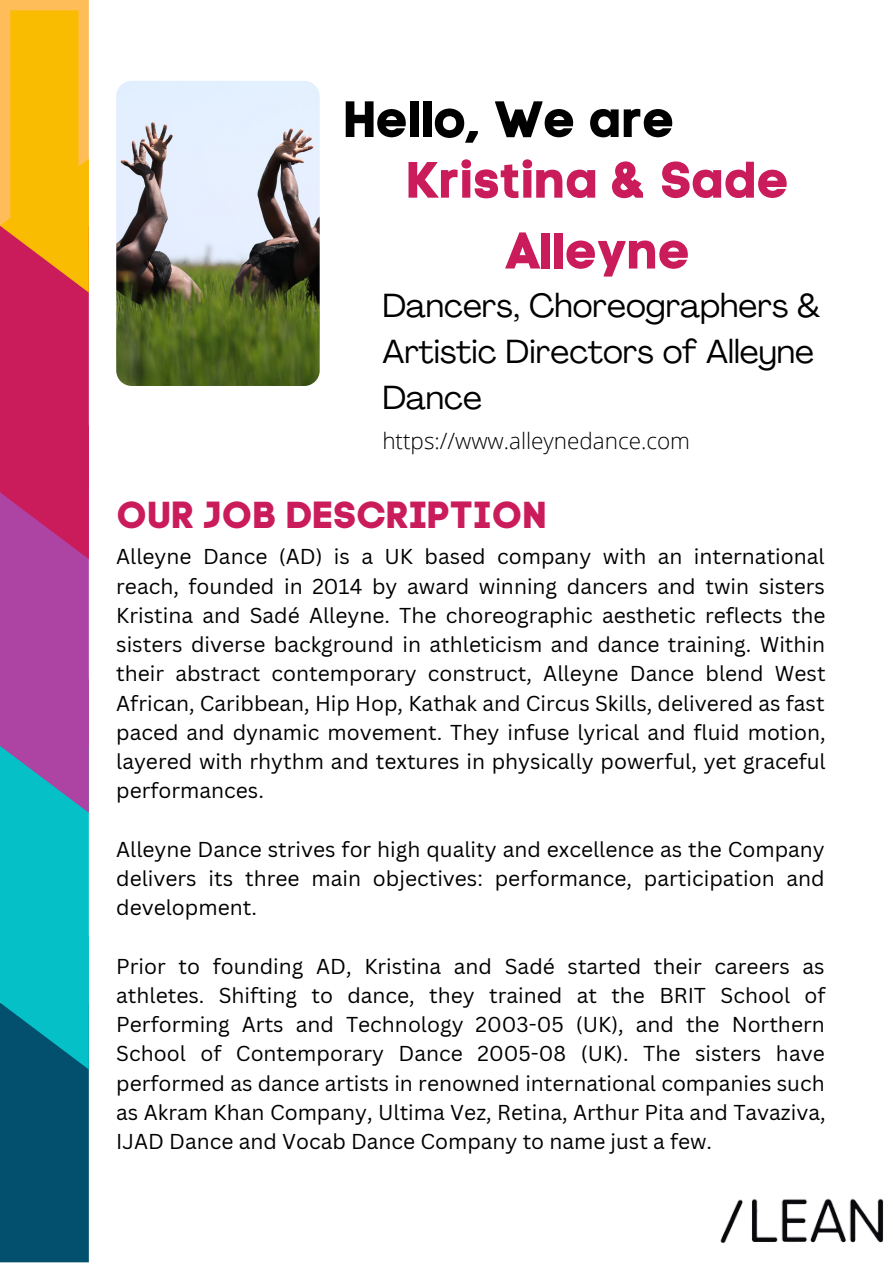
<style>
.page{position:relative;width:893px;height:1264px;background:#fff}
.page>*{position:absolute;margin:0;border:0;box-sizing:border-box;transform-origin:0 0}
.t1{font:51px/70.8px "Code Pro Bold LC";color:#ca1c5b;text-align:center}
.t2{font:51px "Code Pro Bold LC";color:#000}
.t3{font:37.5px "Code Pro Bold LC";color:#ca1c5b}
.t4{font:33px/46px "Agrandir";color:#000}
.t5{font:300 22.5px "Open Sans";color:#000}
.t6{font:21px/29.2px "Canva Sans";color:#000;text-align:justify}
</style>
<div class="page">
<svg style="left:0;top:0;width:89px;height:1262px;background:#826f73"></svg>
<img style="left:720px;top:1198px;width:164px;height:45px">
<img style="left:116px;top:81px;width:203px;height:305px;border-radius:15px">
<h1 class="t2" style="left:343px;top:89px;width:334px">Hello, We are</h1>
<h1 class="t1" style="left:406px;top:144px;width:386px">Kristina &amp; Sade<br>Alleyne</h1>
<h3 class="t4" style="left:382px;top:286px;width:439px">Dancers, Choreographers &amp;<br>Artistic Directors of Alleyne<br>Dance</h3>
<p class="t5" style="left:382px;top:425px;width:309px">https://www.alleynedance.com</p>
<h2 class="t3" style="left:116px;top:492px;width:432px">OUR JOB DESCRIPTION</h2>
<p class="t6" style="left:116px;top:541px;width:711px">Alleyne Dance (AD) is a UK based company with an international reach, founded in 2014 by award winning dancers and twin sisters Kristina and Sadé Alleyne. The choreographic aesthetic reflects the sisters diverse background in athleticism and dance training. Within their abstract contemporary construct, Alleyne Dance blend West African, Caribbean, Hip Hop, Kathak and Circus Skills, delivered as fast paced and dynamic movement. They infuse lyrical and fluid motion, layered with rhythm and textures in physically powerful, yet graceful performances.</p>
<p class="t6" style="left:116px;top:834px;width:710px">Alleyne Dance strives for high quality and excellence as the Company delivers its three main objectives: performance, participation and development.</p>
<p class="t6" style="left:116px;top:951px;width:710px">Prior to founding AD, Kristina and Sadé started their careers as athletes. Shifting to dance, they trained at the BRIT School of Performing Arts and Technology 2003-05 (UK), and the Northern School of Contemporary Dance 2005-08 (UK). The sisters have performed as dance artists in renowned international companies such as Akram Khan Company, Ultima Vez, Retina, Arthur Pita and Tavaziva, IJAD Dance and Vocab Dance Company to name just a few.</p>
</div>
